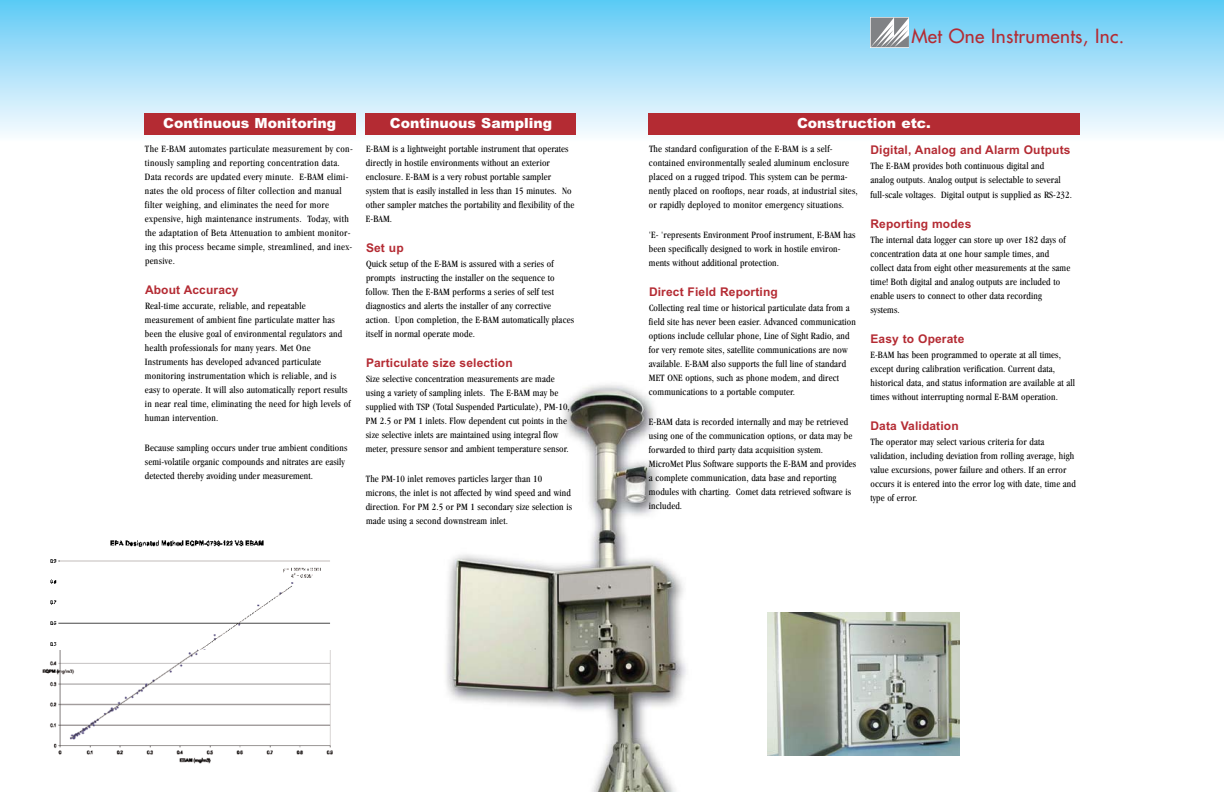
<style>
.page{position:relative;width:1224px;height:792px;background:#fff}
.page>*{position:absolute;margin:0;border:0;box-sizing:border-box;transform-origin:0 0}
.t1{font:19px "Futura";letter-spacing:.015em;color:#b42b33}
.t2{font:900 14px "Arial";color:#fff}
.t3{font:700 12px "Arial";letter-spacing:.01em;color:#b42b33}
.t4{font:condensed 10px/14px "Garamond";letter-spacing:.015em;color:#000}
</style>
<div class="page">
<img style="left:446px;top:384px;width:240px;height:408px">
<div style="left:0;top:0;width:1224px;height:141px;background:linear-gradient(to bottom,#5fc9f5,#fdfcff)"></div>
<img style="left:768px;top:612px;width:192px;height:144px">
<div style="left:648px;top:113px;width:432px;height:22px;background:#b42b33"></div>
<div style="left:144px;top:113px;width:212px;height:22px;background:#b42b33"></div>
<div style="left:366px;top:113px;width:210px;height:22px;background:#b42b33"></div>
<img style="left:42px;top:540px;width:291px;height:224px">
<div style="left:870px;top:18px;width:39px;height:29px;background:#d6d6d7"></div>
<svg style="left:871px;top:18px;width:38px;height:29px"></svg>
<h1 class="t1" style="left:911px;top:23px;width:214px">Met One Instruments, Inc.</h1>
<h2 class="t2" style="left:163px;top:115px;width:175px">Continuous Monitoring</h2>
<h2 class="t2" style="left:390px;top:115px;width:164px">Continuous Sampling</h2>
<h2 class="t2" style="left:797px;top:115px;width:135px">Construction etc.</h2>
<p class="t4" style="left:145px;top:142px;width:209px">The E-BAM automates particulate measurement by con&shy;tinously sampling and reporting concentration data.<br>Data records are updated every minute. E-BAM elimi&shy;nates the old process of filter collection and manual filter weighing, and eliminates the need for more expensive, high maintenance instruments. Today, with the adaptation of Beta Attenuation to ambient monitor&shy;ing this process became simple, streamlined, and inex&shy;pensive.</p>
<p class="t3" style="left:145px;top:282px;width:95px">About Accuracy</p>
<p class="t4" style="left:145px;top:299px;width:207px">Real-time accurate, reliable, and repeatable measurement of ambient fine particulate matter has been the elusive goal of environmental regulators and health professionals for many years. Met One Instruments has developed advanced particulate monitoring instrumentation which is reliable, and is easy to operate. It will also automatically report results in near real time, eliminating the need for high levels of human intervention.</p>
<p class="t4" style="left:145px;top:441px;width:204px">Because sampling occurs under true ambient conditions semi-volatile organic compounds and nitrates are easily detected thereby avoiding under measurement.</p>
<p class="t4" style="left:366px;top:142px;width:210px">E-BAM is a lightweight portable instrument that operates directly in hostile environments without an exterior enclosure. E-BAM is a very robust portable sampler system that is easily installed in less than 15 minutes. No other sampler matches the portability and flexibility of the E-BAM.</p>
<p class="t3" style="left:366px;top:240px;width:39px">Set up</p>
<p class="t4" style="left:366px;top:257px;width:210px">Quick setup of the E-BAM is assured with a series of prompts instructing the installer on the sequence to follow. Then the E-BAM performs a series of self test diagnostics and alerts the installer of any corrective action. Upon completion, the E-BAM automatically places itself in normal operate mode.</p>
<p class="t3" style="left:366px;top:355px;width:148px">Particulate size selection</p>
<p class="t4" style="left:366px;top:372px;width:205px">Size selective concentration measurements are made using a variety of sampling inlets. The E-BAM may be supplied with TSP (Total Suspended Particulate), PM-10, PM 2.5 or PM 1 inlets. Flow dependent cut points in the size selective inlets are maintained using integral flow meter, pressure sensor and ambient temperature sensor.</p>
<p class="t4" style="left:366px;top:472px;width:208px">The PM-10 inlet removes particles larger than 10 microns, the inlet is not affected by wind speed and wind direction. For PM 2.5 or PM 1 secondary size selection is made using a second downstream inlet.</p>
<p class="t4" style="left:649px;top:142px;width:210px">The standard configuration of the E-BAM is a self&shy;contained environmentally sealed aluminum enclosure placed on a rugged tripod. This system can be perma&shy;nently placed on rooftops, near roads, at industrial sites, or rapidly deployed to monitor emergency situations.</p>
<p class="t4" style="left:649px;top:228px;width:208px">'E- 'represents Environment Proof instrument, E-BAM has been specifically designed to work in hostile environ&shy;ments without additional protection.</p>
<p class="t3" style="left:649px;top:284px;width:130px">Direct Field Reporting</p>
<p class="t4" style="left:649px;top:301px;width:208px">Collecting real time or historical particulate data from a field site has never been easier. Advanced communication options include cellular phone, Line of Sight Radio, and for very remote sites, satellite communications are now available. E-BAM also supports the full line of standard MET ONE options, such as phone modem, and direct communications to a portable computer.</p>
<p class="t4" style="left:649px;top:415px;width:209px">E-BAM data is recorded internally and may be retrieved using one of the communication options, or data may be forwarded to third party data acquisition system.<br>MicroMet Plus Software supports the E-BAM and provides a complete communication, data base and reporting modules with charting. Comet data retrieved software is included.</p>
<p class="t3" style="left:870px;top:142px;width:202px">Digital, Analog and Alarm Outputs</p>
<p class="t4" style="left:870px;top:158px;width:192px">The E-BAM provides both continuous digital and analog outputs. Analog output is selectable to several</p>
<p class="t4" style="left:870px;top:187px;width:203px">full-scale voltages. Digital output is supplied as RS-232.</p>
<p class="t3" style="left:870px;top:216px;width:102px">Reporting modes</p>
<p class="t4" style="left:870px;top:232px;width:201px">The internal data logger can store up over 182 days of concentration data at one hour sample times, and collect data from eight other measurements at the same time! Both digital and analog outputs are included to enable users to connect to other data recording systems.</p>
<p class="t3" style="left:870px;top:331px;width:95px">Easy to Operate</p>
<p class="t4" style="left:870px;top:347px;width:206px">E-BAM has been programmed to operate at all times, except during calibration verification. Current data, historical data, and status information are available at all times without interrupting normal E-BAM operation.</p>
<p class="t3" style="left:870px;top:418px;width:90px">Data Validation</p>
<p class="t4" style="left:870px;top:434px;width:207px">The operator may select various criteria for data validation, including deviation from rolling average, high value excursions, power failure and others. If an error occurs it is entered into the error log with date, time and type of error.</p>
</div>
